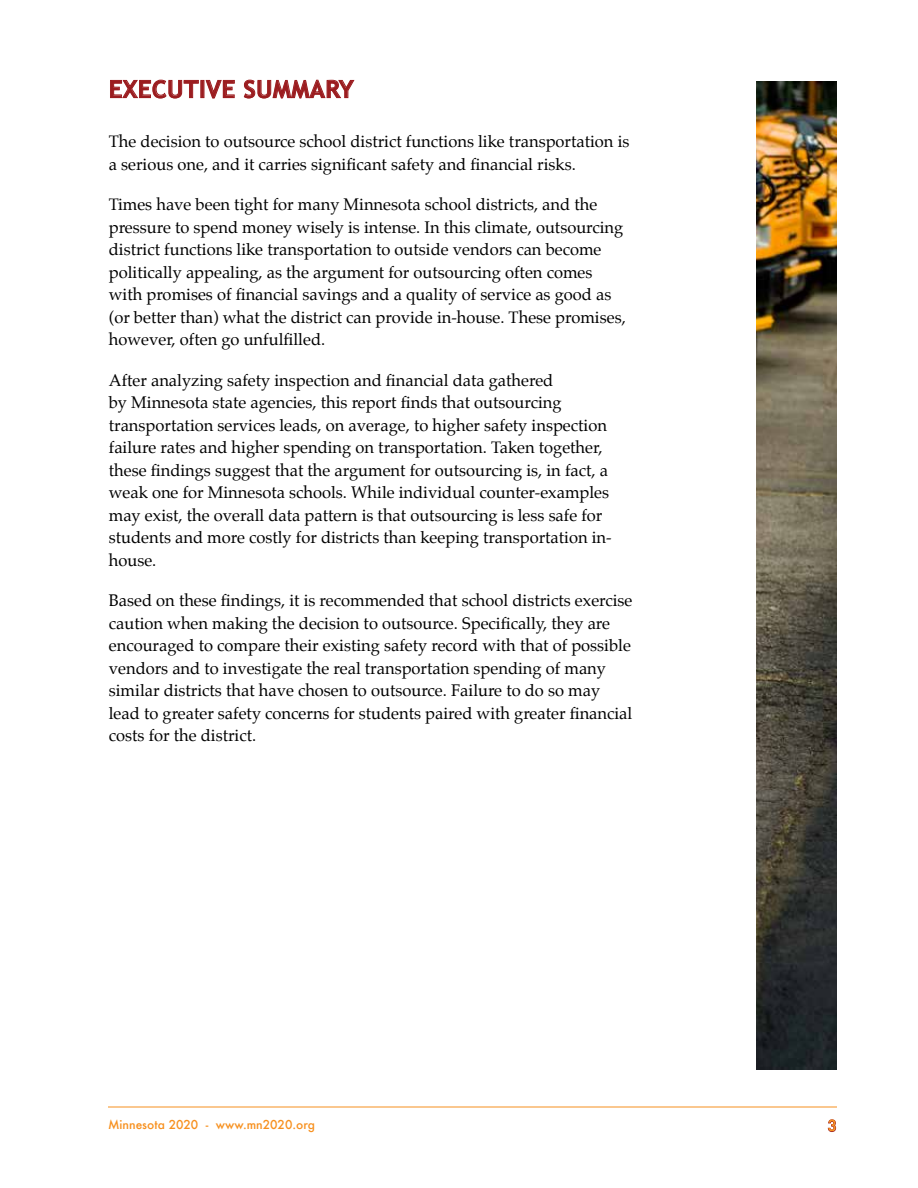
<style>
.page{position:relative;width:918px;height:1188px;background:#fff}
.page>*{position:absolute;margin:0;border:0;box-sizing:border-box;transform-origin:0 0}
.t1{font:700 24px "Trebuchet MS";letter-spacing:.02em;color:#9b1c1f}
.t2{font:16.5px/22.5px "Palatino";color:#000}
.t3{font:500 15px "Futura";color:#f7901e}
.t4{font:500 12px "Futura";color:#f7901e}
</style>
<div class="page">
<hr style="left:108px;top:1107px;width:729px;height:1px;background:#f7901e">
<svg style="left:828px;top:1120px;width:8px;height:12px"></svg>
<svg style="left:110px;top:80px;width:89px;height:18px"></svg>
<svg style="left:206px;top:80px;width:29px;height:18px"></svg>
<svg style="left:244px;top:80px;width:110px;height:18px"></svg>
<img style="left:756px;top:81px;width:81px;height:988px">
<h1 class="t1" style="left:109px;top:74px;width:246px">EXECUTIVE SUMMARY</h1>
<p class="t2" style="left:109px;top:130px;width:522px">The decision to outsource school district functions like transportation is a serious one, and it carries significant safety and financial risks.</p>
<p class="t2" style="left:109px;top:193px;width:518px">Times have been tight for many Minnesota school districts, and the pressure to spend money wisely is intense. In this climate, outsourcing district functions like transportation to outside vendors can become politically appealing, as the argument for outsourcing often comes with promises of financial savings and a quality of service as good as (or better than) what the district can provide in-house. These promises, however, often go unfulfilled.</p>
<p class="t2" style="left:109px;top:369px;width:504px">After analyzing safety inspection and financial data gathered<br>by Minnesota state agencies, this report finds that outsourcing transportation services leads, on average, to higher safety inspection failure rates and higher spending on transportation. Taken together, these findings suggest that the argument for outsourcing is, in fact, a weak one for Minnesota schools. While individual counter-examples may exist, the overall data pattern is that outsourcing is less safe for students and more costly for districts than keeping transportation in&shy;house.</p>
<p class="t2" style="left:109px;top:589px;width:525px">Based on these findings, it is recommended that school districts exercise caution when making the decision to outsource. Specifically, they are encouraged to compare their existing safety record with that of possible vendors and to investigate the real transportation spending of many similar districts that have chosen to outsource. Failure to do so may lead to greater safety concerns for students paired with greater financial costs for the district.</p>
<p class="t4" style="left:108px;top:1116px;width:209px">Minnesota 2020 - www.mn2020.org</p>
<p class="t3" style="left:828px;top:1116px;width:11px">3</p>
</div>
